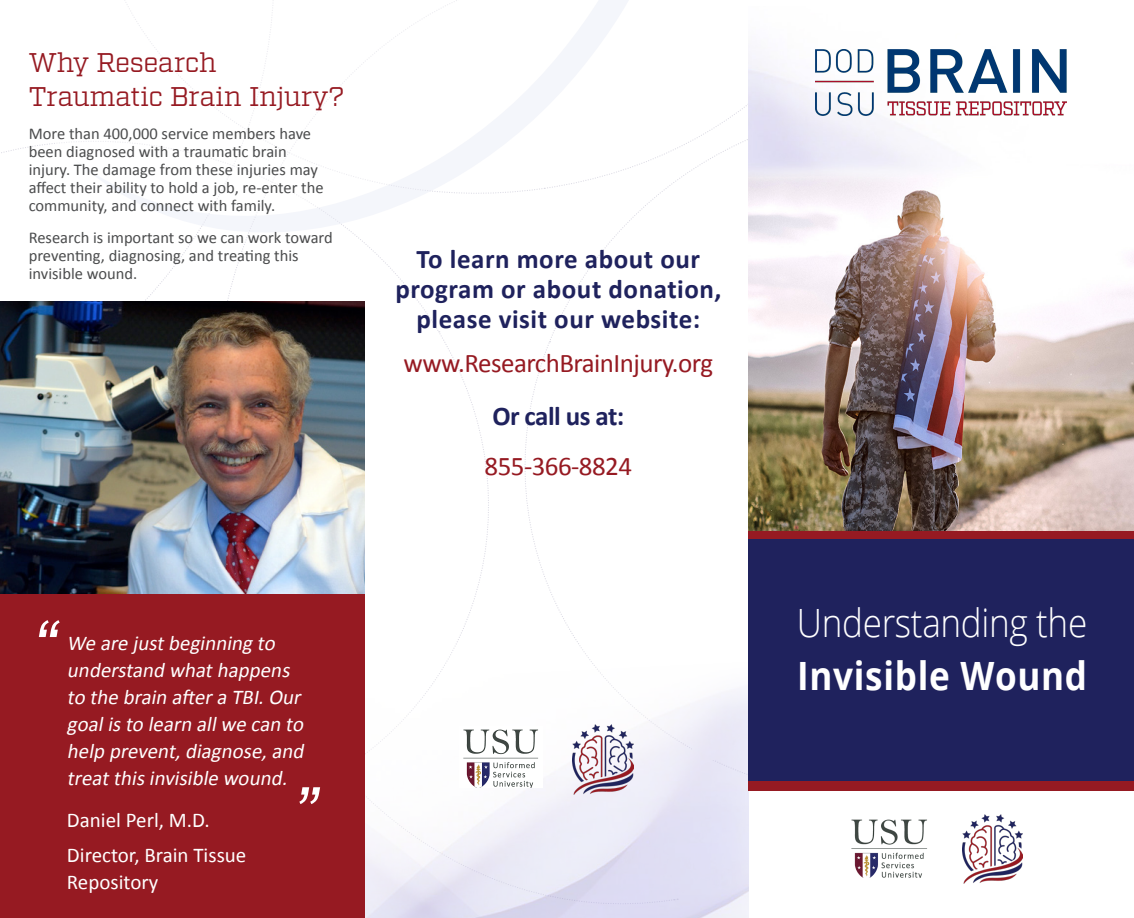
<style>
.page{position:relative;width:1134px;height:918px;background:#fff}
.page>*{position:absolute;margin:0;border:0;box-sizing:border-box;transform-origin:0 0}
.Copy{font:italic 72px "Arial";color:#fff}
.Copy-2{font:300 39px/52.5px "Open Sans";letter-spacing:-.01em;color:#fff;scale:.9 1}
.Heading1{font:700 27px/30px "Calibri";letter-spacing:.02em;color:#1f225d;text-align:center}
.Copy-3{font:27px "Calibri";letter-spacing:-.02em;color:#961a22}
.Heading1-2{font:27px/33.8px "Factoria";color:#961a22}
.Copy-4{font:700 27px "Calibri";letter-spacing:-.02em;color:#1f225d}
.Copy-5{font:italic 21px/27px "Calibri";color:#fff}
.Copy-6{font:21px/27px "Calibri";color:#fff}
.Copy-7{font:16.5px/18px "Calibri";color:#4b4c4d}
.s1{font-weight:700}
</style>
<div class="page">
<svg style="left:1px;top:0;width:682px;height:276px"></svg>
<img style="left:364px;top:662px;width:384px;height:256px">
<img style="left:748px;top:49px;width:386px;height:482px">
<div style="left:748px;top:531px;width:386px;height:260px;background:#961a22"></div>
<div style="left:748px;top:539px;width:386px;height:242px;background:#1f225d"></div>
<img style="left:459px;top:726px;width:83px;height:61px">
<div style="left:0;top:487px;width:364px;height:431px;background:#961a22"></div>
<img style="left:816px;top:50px;width:251px;height:65px">
<img style="left:851px;top:819px;width:76px;height:59px">
<img style="left:573px;top:725px;width:60px;height:69px">
<img style="left:962px;top:814px;width:61px;height:70px">
<img style="left:0;top:301px;width:364px;height:293px">
<p class="Heading1-2" style="left:29px;top:46px;width:317px">Why Research<br>Traumatic Brain Injury?</p>
<p class="Copy-7" style="left:29px;top:125px;width:296px">More than 400,000 service members have been diagnosed with a traumatic brain injury. The damage from these injuries may affect their ability to hold a job, re-enter the community, and connect with family.</p>
<p class="Copy-7" style="left:29px;top:228px;width:306px">Research is important so we can work toward preventing, diagnosing, and treating this invisible wound.</p>
<p class="Heading1" style="left:395px;top:244px;width:328px">To learn more about our program or about donation, please visit our website:</p>
<p class="Copy-3" style="left:404px;top:346px;width:311px">www.ResearchBrainInjury.org</p>
<p class="Copy-4" style="left:492px;top:398px;width:134px">Or call us at:</p>
<p class="Copy-3" style="left:485px;top:449px;width:149px">855-366-8824</p>
<p class="Copy" style="left:30px;top:600px;width:42px">“</p>
<p class="Copy-5" style="left:67px;top:630px;width:243px">We are justbeginning to understand whathappens to the brain aftera TBI.Our goalisto learn allwe can to help prevent,diagnose,and treatthisinvisible wound.</p>
<p class="Copy-6" style="left:67px;top:807px;width:144px">Daniel Perl, M.D.</p>
<p class="Copy-6" style="left:67px;top:841px;width:181px">Director, Brain Tissue<br>Repository</p>
<p class="Copy" style="left:329px;top:824px;width:42px;rotate:-180deg">“</p>
<p class="Copy-2" style="left:797px;top:596px;width:324px">Understanding the<br><span class="s1">Invisible Wound</span></p>
</div>
